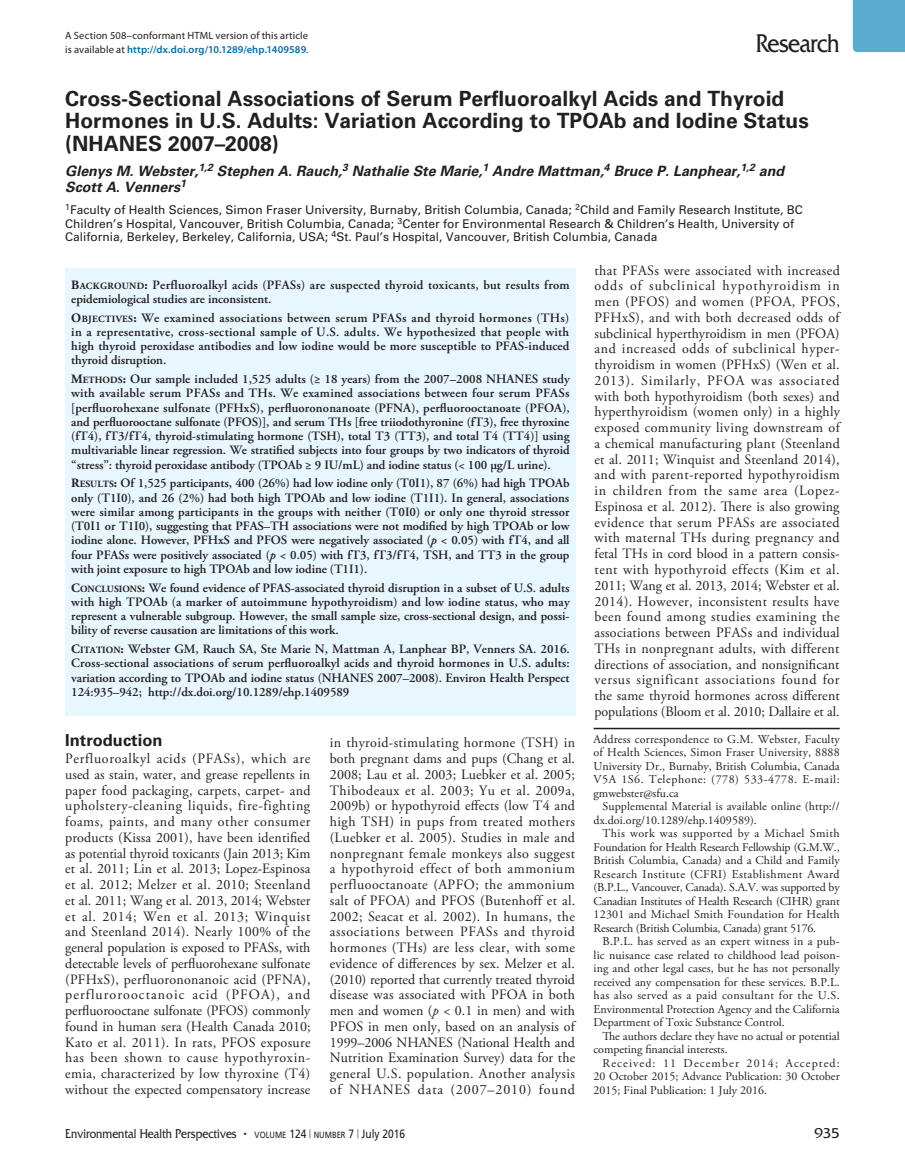
<style>
.page{position:relative;width:905px;height:1175px;background:#fff}
.page>*{position:absolute;margin:0;border:0;box-sizing:border-box;transform-origin:0 0}
.t1{font:27px "Friz Quadrata Std";letter-spacing:-.02em;color:#231f20;scale:.85 1}
.t2{font:700 21px/22.5px "Univers LT Std";color:#231f20}
.t3{font:700 16.5px "Univers LT Std";color:#231f20}
.t4{font:15px "Friz Quadrata Std";color:#231f20}
.t5{font:14.25px/15.8px "Adobe Garamond Pro";letter-spacing:.005em;color:#231f20;text-align:justify}
.t6{font:italic 700 14.25px/15.8px "Univers LT Std";color:#231f20}
.t7{font:13.5px "Friz Quadrata Std";color:#231f20;scale:.85 1}
.t8{font:600 12.75px/14.2px "Adobe Garamond Pro";letter-spacing:-.005em;color:#231f20;text-align:justify}
.t9{font:600 12.75px/14.2px "Adobe Garamond Pro";letter-spacing:.02em;color:#231f20}
.t10{font:12px/13.5px "Adobe Garamond Pro";color:#231f20;text-align:justify}
.t11{font:12px/13.5px "Univers LT Std";color:#231f20}
.t12{font:10.5px/13.5px "Myriad Pro";letter-spacing:.015em;color:#231f20}
.s1{font-weight:600;color:#006bb2}
.s2{font-weight:700}
.s3{font-weight:700;font-size:9.6px}
.s4{font-style:italic}
.s5{font-size:12px}
.s6{font-family:"Frutiger LT Std";font-size:9px}
.s7{font-family:"Frutiger LT Std";font-size:12px}
.s8{font-family:"Frutiger LT Std";font-weight:300;font-size:9px}
</style>
<div class="page">
<div style="left:852px;top:0;width:52px;height:52px;background:#59accd"></div>
<hr style="left:593px;top:727px;width:246px;height:2px;background:#231f20">
<div style="left:65px;top:269px;width:510px;height:447px;background:#e8f6fd"></div>
<p class="t12" style="left:65px;top:29px;width:244px">A Section 508–conformant HTML version of this article is available at <span class="s1">http://dx.doi.org/10.1289/ehp.1409589</span>.</p>
<h1 class="t1" style="left:755px;top:28px;width:100px">Research</h1>
<h2 class="t2" style="left:65px;top:87px;width:745px">Cross-Sectional Associations of Serum Perfluoroalkyl Acids and Thyroid<br>Hormones in U.S. Adults: Variation According to TPOAb and Iodine Status (NHANES 2007–2008)</h2>
<p class="t6" style="left:65px;top:163px;width:720px">Glenys M. Webster,<sup>1,2</sup> Stephen A. Rauch,<sup>3</sup> Nathalie Ste Marie,<sup>1</sup> Andre Mattman,<sup>4</sup> Bruce P. Lanphear,<sup>1,2</sup> and<br>Scott A. Venners<sup>1</sup></p>
<p class="t11" style="left:65px;top:203px;width:739px"><sup>1</sup>Faculty of Health Sciences, Simon Fraser University, Burnaby, British Columbia, Canada; <sup>2</sup>Child and Family Research Institute, BC<br>Children’s Hospital, Vancouver, British Columbia, Canada; <sup>3</sup>Center for Environmental Research &amp; Children’s Health, University of<br>California, Berkeley, Berkeley, California, USA; <sup>4</sup>St. Paul’s Hospital, Vancouver, British Columbia, Canada</p>
<p class="t9" style="left:71px;top:277px;width:500px"><span class="s2">B</span><span class="s3">ACKGROUND</span><span class="s2">:</span> Perfluoroalkyl acids (PFASs) are suspected thyroid toxicants, but results from epidemiological studies are inconsistent.</p>
<p class="t8" style="left:71px;top:310px;width:499px"><span class="s2">O</span><span class="s3">BJECTIVES</span><span class="s2">:</span> We examined associations between serum PFASs and thyroid hormones (THs) in a representative, cross-sectional sample of U.S. adults. We hypothesized that people with high thyroid peroxidase antibodies and low iodine would be more susceptible to PFAS-induced thyroid disruption.</p>
<p class="t8" style="left:71px;top:372px;width:500px"><span class="s2">M</span><span class="s3">ETHODS</span><span class="s2">:</span> Our sample included 1,525 adults (≥ 18 years) from the 2007–2008 NHANES study with available serum PFASs and THs. We examined associations between four serum PFASs [perfluorohexane sulfonate (PFHxS), perfluorononanoate (PFNA), perfluorooctanoate (PFOA), and perfluorooctane sulfonate (PFOS)], and serum THs [free triiodothyronine (fT3), free thyroxine (fT4), fT3/fT4, thyroid-stimulating hormone (TSH), total T3 (TT3), and total T4 (TT4)] using multivariable linear regression. We stratified subjects into four groups by two indicators of thyroid “stress”: thyroid peroxidase antibody (TPOAb ≥ 9 IU/mL) and iodine status (&lt; 100 μg/L urine).</p>
<p class="t8" style="left:71px;top:476px;width:500px"><span class="s2">R</span><span class="s3">ESULTS</span><span class="s2">:</span> Of 1,525 participants, 400 (26%) had low iodine only (T0I1), 87 (6%) had high TPOAb only (T1I0), and 26 (2%) had both high TPOAb and low iodine (T1I1). In general, associations were similar among participants in the groups with neither (T0I0) or only one thyroid stressor (T0I1 or T1I0), suggesting that PFAS–TH associations were not modified by high TPOAb or low iodine alone. However, PFHxS and PFOS were negatively associated (<span class="s4">p</span> &lt; 0.05) with fT4, and all four PFASs were positively associated (<span class="s4">p</span> &lt; 0.05) with fT3, fT3/fT4, TSH, and TT3 in the group with joint exposure to high TPOAb and low iodine (T1I1).</p>
<p class="t8" style="left:71px;top:580px;width:500px"><span class="s2">C</span><span class="s3">ONCLUSIONS</span><span class="s2">:</span> We found evidence of PFAS-associated thyroid disruption in a subset of U.S. adults with high TPOAb (a marker of autoimmune hypothyroidism) and low iodine status, who may represent a vulnerable subgroup. However, the small sample size, cross-sectional design, and possi&shy;bility of reverse causation are limitations of this work.</p>
<p class="t8" style="left:71px;top:642px;width:500px"><span class="s2">C</span><span class="s3">ITATION</span><span class="s2">:</span> Webster GM, Rauch SA, Ste Marie N, Mattman A, Lanphear BP, Venners SA. 2016.<br>Cross-sectional associations of serum perfluoroalkyl acids and thyroid hormones in U.S. adults: variation according to TPOAb and iodine status (NHANES 2007–2008). Environ Health Perspect 124:935–942; http://dx.doi.org/10.1289/ehp.1409589</p>
<p class="t5" style="left:594px;top:263px;width:247px">that PFASs were associated with increased odds of subclinical hypothyroidism in men (PFOS) and women (PFOA, PFOS, PFHxS), and with both decreased odds of subclinical hyperthyroidism in men (PFOA) and increased odds of subclinical hyper&shy;thyroidism in women (PFHxS) (Wen et al.<br>2013). Similarly, PFOA was associated with both hypothyroidism (both sexes) and hyperthyroidism (women only) in a highly exposed community living downstream of a chemical manufacturing plant (Steenland et al. 2011; Winquist and Steenland 2014), and with parent-reported hypothyroidism in children from the same area (Lopez-Espinosa et al. 2012). There is also growing evidence that serum PFASs are associated with maternal THs during pregnancy and fetal THs in cord blood in a pattern consis&shy;tent with hypothyroid effects (Kim et al.<br>2011; Wang et al. 2013, 2014; Webster et al.<br>2014). However, inconsistent results have been found among studies examining the associations between PFASs and individual THs in nonpregnant adults, with different directions of association, and nonsignificant versus significant associations found for the same thyroid hormones across different populations (Bloom et al. 2010; Dallaire et al.</p>
<p class="t10" style="left:593px;top:732px;width:248px">Address correspondence to G.M. Webster, Faculty of Health Sciences, Simon Fraser University, 8888<br>University Dr., Burnaby, British Columbia, Canada V5A 1S6. Telephone: (778) 533-4778. E-mail: gmwebster@sfu.ca</p>
<p class="t10" style="left:593px;top:800px;width:248px;text-indent:9px">Supplemental Material is available online (http:// dx.doi.org/10.1289/ehp.1409589).</p>
<p class="t10" style="left:593px;top:827px;width:248px;text-indent:9px">This work was supported by a Michael Smith Foundation for Health Research Fellowship (G.M.W., British Columbia, Canada) and a Child and Family Research Institute (CFRI) Establishment Award (B.P.L., Vancouver, Canada). S.A.V. was supported by Canadian Institutes of Health Research (CIHR) grant 12301 and Michael Smith Foundation for Health Research (British Columbia, Canada) grant 5176.</p>
<p class="t10" style="left:593px;top:935px;width:248px;text-indent:9px">B.P.L. has served as an expert witness in a pub&shy;lic nuisance case related to childhood lead poison&shy;ing and other legal cases, but he has not personally received any compensation for these services. B.P.L. has also served as a paid consultant for the U.S.<br>Environmental Protection Agency and the California Department of Toxic Substance Control.</p>
<p class="t10" style="left:593px;top:1029px;width:247px;text-indent:9px">The authors declare they have no actual or potential competing financial interests.</p>
<p class="t10" style="left:593px;top:1056px;width:248px;text-indent:9px">Received: 11 December 2014; Accepted:<br>20 October 2015; Advance Publication: 30 October 2015; Final Publication: 1 July 2016.</p>
<p class="t3" style="left:65px;top:730px;width:99px">Introduction</p>
<p class="t5" style="left:65px;top:751px;width:247px">Perfluoroalkyl acids (PFASs), which are used as stain, water, and grease repellents in paper food packaging, carpets, carpet- and upholstery-cleaning liquids, fire-fighting foams, paints, and many other consumer products (Kissa 2001), have been identified as potential thyroid toxicants (Jain 2013; Kim et al. 2011; Lin et al. 2013; Lopez-Espinosa et al. 2012; Melzer et al. 2010; Steenland et al. 2011; Wang et al. 2013, 2014; Webster et al. 2014; Wen et al. 2013; Winquist and Steenland 2014). Nearly 100% of the general population is exposed to PFASs, with detectable levels of perfluorohexane sulfonate (PFHxS), perfluorononanoic acid (PFNA), perflurorooctanoic acid (PFOA), and perfluorooctane sulfonate (PFOS) commonly found in human sera (Health Canada 2010; Kato et al. 2011). In rats, PFOS exposure has been shown to cause hypothyroxin&shy;emia, characterized by low thyroxine (T4) without the expected compensatory increase</p>
<p class="t5" style="left:330px;top:735px;width:247px">in thyroid-stimulating hormone (TSH) in both pregnant dams and pups (Chang et al.<br>2008; Lau et al. 2003; Luebker et al. 2005; Thibodeaux et al. 2003; Yu et al. 2009a, 2009b) or hypothyroid effects (low T4 and high TSH) in pups from treated mothers (Luebker et al. 2005). Studies in male and nonpregnant female monkeys also suggest a hypothyroid effect of both ammonium perfluooctanoate (APFO; the ammonium salt of PFOA) and PFOS (Butenhoff et al.<br>2002; Seacat et al. 2002). In humans, the associations between PFASs and thyroid hormones (THs) are less clear, with some evidence of differences by sex. Melzer et al. (2010) reported that currently treated thyroid disease was associated with PFOA in both men and women (<span class="s4">p</span> &lt; 0.1 in men) and with PFOS in men only, based on an analysis of 1999–2006 NHANES (National Health and Nutrition Examination Survey) data for the general U.S. population. Another analysis of NHANES data (2007–2010) found</p>
<p class="t7" style="left:65px;top:1125px;width:401px">Environmental Health Perspectives <span class="s5">•</span> <span class="s6">VOLUME</span> <span class="s7">124</span> <span class="s8">|</span> <span class="s6">NUMBER</span> <span class="s7">7</span> <span class="s8">|</span> <span class="s7">July 2016</span></p>
<p class="t4" style="left:814px;top:1124px;width:27px">935</p>
</div>
